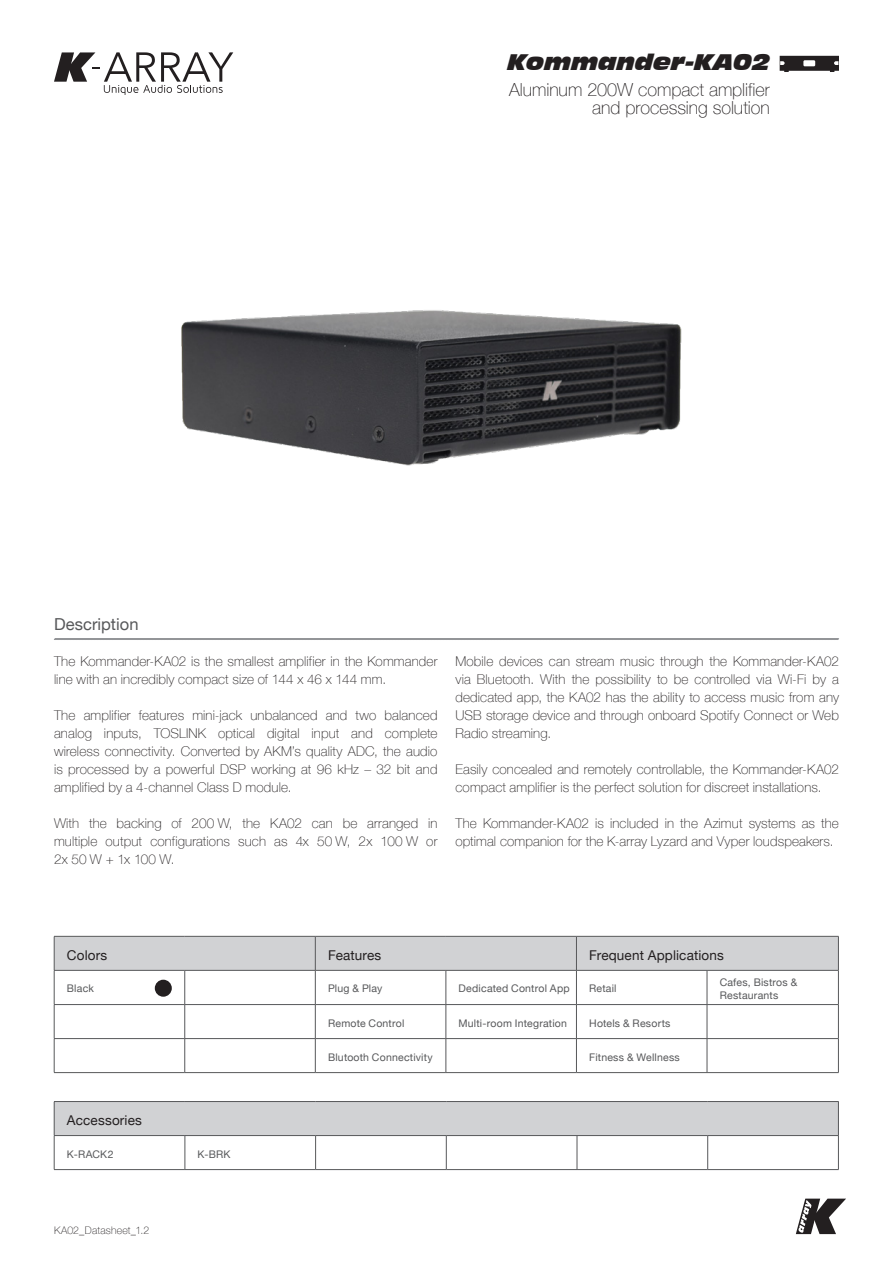
<style>
.page{position:relative;width:893px;height:1263px;background:#fff}
.page>*{position:absolute;margin:0;border:0;box-sizing:border-box;transform-origin:0 0}
.Product_Name{font:italic 21px "Incised 901 BT Nord";color:#231f20}
.PayOff_12_12_R{font:100 18px "Helvetica Neue";color:#231f20}
.T2_HN_Reg_11_12_L{font:16.5px "Helvetica Neue";letter-spacing:.005em;color:#57585a}
.HN_Thin_9_12_J{font:100 13.5px/18px "Helvetica Neue";letter-spacing:.01em;color:#231f20}
.TAB_Head_9_12_L{font:13.5px "Helvetica Neue";letter-spacing:.01em;color:#231f20}
.TAB_Cella_7_9_L{font:10.5px/13.5px "Helvetica Neue";letter-spacing:.02em;color:#57585a}
.t1{font:100 10.5px "Helvetica Neue";letter-spacing:.015em;color:#231f20}
</style>
<div class="page">
<svg style="left:54px;top:52px;width:179px;height:43px"></svg>
<svg style="left:796px;top:1198px;width:50px;height:36px"></svg>
<div style="left:55px;top:937px;width:783px;height:33px;background:#d1d2d4"></div>
<hr style="left:315px;top:936px;width:1px;height:34px;background:#57585a">
<hr style="left:576px;top:970px;width:1px;height:34px;background:#57585a">
<hr style="left:576px;top:1005px;width:1px;height:33px;background:#57585a">
<hr style="left:576px;top:1039px;width:1px;height:33px;background:#57585a">
<hr style="left:446px;top:970px;width:1px;height:34px;background:#57585a">
<hr style="left:707px;top:970px;width:1px;height:34px;background:#57585a">
<hr style="left:315px;top:1004px;width:131px;height:1px;background:#57585a">
<hr style="left:446px;top:1004px;width:130px;height:1px;background:#57585a">
<hr style="left:446px;top:1005px;width:1px;height:33px;background:#57585a">
<hr style="left:576px;top:1004px;width:131px;height:1px;background:#57585a">
<hr style="left:707px;top:1004px;width:132px;height:1px;background:#57585a">
<hr style="left:707px;top:1005px;width:1px;height:33px;background:#57585a">
<hr style="left:315px;top:1038px;width:131px;height:1px;background:#57585a">
<hr style="left:446px;top:1038px;width:130px;height:1px;background:#57585a">
<hr style="left:446px;top:1039px;width:1px;height:33px;background:#57585a">
<hr style="left:576px;top:1038px;width:131px;height:1px;background:#57585a">
<hr style="left:707px;top:1038px;width:132px;height:1px;background:#57585a">
<hr style="left:707px;top:1039px;width:1px;height:33px;background:#57585a">
<hr style="left:576px;top:936px;width:1px;height:34px;background:#57585a">
<hr style="left:54px;top:1004px;width:131px;height:1px;background:#57585a">
<hr style="left:185px;top:1004px;width:130px;height:1px;background:#57585a">
<hr style="left:54px;top:1038px;width:131px;height:1px;background:#57585a">
<hr style="left:185px;top:1038px;width:130px;height:1px;background:#57585a">
<hr style="left:54px;top:970px;width:1px;height:34px;background:#57585a">
<hr style="left:838px;top:970px;width:1px;height:34px;background:#57585a">
<hr style="left:54px;top:1005px;width:1px;height:33px;background:#57585a">
<hr style="left:838px;top:1005px;width:1px;height:33px;background:#57585a">
<hr style="left:54px;top:1039px;width:1px;height:33px;background:#57585a">
<hr style="left:838px;top:1039px;width:1px;height:33px;background:#57585a">
<hr style="left:54px;top:1072px;width:131px;height:1px;background:#57585a">
<hr style="left:315px;top:1072px;width:131px;height:1px;background:#57585a">
<hr style="left:446px;top:1072px;width:130px;height:1px;background:#57585a">
<hr style="left:576px;top:1072px;width:131px;height:1px;background:#57585a">
<hr style="left:707px;top:1072px;width:132px;height:1px;background:#57585a">
<hr style="left:54px;top:936px;width:131px;height:1px;background:#57585a">
<hr style="left:54px;top:936px;width:1px;height:34px;background:#57585a">
<hr style="left:185px;top:936px;width:130px;height:1px;background:#57585a">
<hr style="left:315px;top:936px;width:131px;height:1px;background:#57585a">
<hr style="left:446px;top:936px;width:130px;height:1px;background:#57585a">
<hr style="left:576px;top:936px;width:131px;height:1px;background:#57585a">
<hr style="left:707px;top:936px;width:132px;height:1px;background:#57585a">
<hr style="left:838px;top:936px;width:1px;height:34px;background:#57585a">
<hr style="left:54px;top:970px;width:131px;height:1px;background:#57585a">
<hr style="left:185px;top:970px;width:130px;height:1px;background:#57585a">
<hr style="left:315px;top:970px;width:131px;height:1px;background:#57585a">
<hr style="left:446px;top:970px;width:130px;height:1px;background:#57585a">
<hr style="left:576px;top:970px;width:131px;height:1px;background:#57585a">
<hr style="left:707px;top:970px;width:132px;height:1px;background:#57585a">
<hr style="left:184px;top:970px;width:1px;height:34px;background:#57585a">
<hr style="left:315px;top:970px;width:1px;height:34px;background:#57585a">
<hr style="left:184px;top:1005px;width:1px;height:33px;background:#57585a">
<hr style="left:315px;top:1005px;width:1px;height:33px;background:#57585a">
<hr style="left:184px;top:1039px;width:1px;height:33px;background:#57585a">
<hr style="left:315px;top:1039px;width:1px;height:33px;background:#57585a">
<hr style="left:185px;top:1072px;width:130px;height:1px;background:#57585a">
<div style="left:155px;top:980px;width:17px;height:17px;background:#231f20;border-radius:50%"></div>
<div style="left:54px;top:1101px;width:784px;height:34px;background:#d1d2d4"></div>
<hr style="left:315px;top:1136px;width:1px;height:33px;background:#57585a">
<hr style="left:446px;top:1136px;width:1px;height:33px;background:#57585a">
<hr style="left:577px;top:1136px;width:1px;height:33px;background:#57585a">
<hr style="left:707px;top:1136px;width:1px;height:33px;background:#57585a">
<hr style="left:185px;top:1136px;width:1px;height:33px;background:#57585a">
<hr style="left:54px;top:1101px;width:131px;height:1px;background:#57585a">
<hr style="left:54px;top:1102px;width:1px;height:33px;background:#57585a">
<hr style="left:185px;top:1101px;width:131px;height:1px;background:#57585a">
<hr style="left:316px;top:1101px;width:130px;height:1px;background:#57585a">
<hr style="left:446px;top:1101px;width:131px;height:1px;background:#57585a">
<hr style="left:577px;top:1101px;width:131px;height:1px;background:#57585a">
<hr style="left:708px;top:1101px;width:131px;height:1px;background:#57585a">
<hr style="left:838px;top:1102px;width:1px;height:33px;background:#57585a">
<hr style="left:54px;top:1135px;width:131px;height:1px;background:#57585a">
<hr style="left:185px;top:1135px;width:131px;height:1px;background:#57585a">
<hr style="left:316px;top:1135px;width:130px;height:1px;background:#57585a">
<hr style="left:446px;top:1135px;width:131px;height:1px;background:#57585a">
<hr style="left:577px;top:1135px;width:131px;height:1px;background:#57585a">
<hr style="left:708px;top:1135px;width:131px;height:1px;background:#57585a">
<hr style="left:54px;top:1136px;width:1px;height:33px;background:#57585a">
<hr style="left:838px;top:1136px;width:1px;height:33px;background:#57585a">
<hr style="left:54px;top:1169px;width:131px;height:1px;background:#57585a">
<hr style="left:185px;top:1169px;width:131px;height:1px;background:#57585a">
<hr style="left:316px;top:1169px;width:130px;height:1px;background:#57585a">
<hr style="left:446px;top:1169px;width:131px;height:1px;background:#57585a">
<hr style="left:577px;top:1169px;width:131px;height:1px;background:#57585a">
<hr style="left:708px;top:1169px;width:131px;height:1px;background:#57585a">
<hr style="left:54px;top:638px;width:785px;height:2px;background:#939598">
<svg style="left:780px;top:56px;width:59px;height:16px"></svg>
<img style="left:181px;top:310px;width:501px;height:156px">
<p class="Product_Name" style="left:508px;top:50px;width:264px">Kommander-KA02</p>
<p class="PayOff_12_12_R" style="left:509px;top:76px;width:262px">Aluminum 200W compact amplifier</p>
<p class="PayOff_12_12_R" style="left:592px;top:94px;width:179px">and processing solution</p>
<p class="T2_HN_Reg_11_12_L" style="left:54px;top:612px;width:86px">Description</p>
<p class="HN_Thin_9_12_J" style="left:54px;top:652px;width:385px">The Kommander-KA02 is the smallest amplifier in the Kommander line with an incredibly compact size of 144 x 46 x 144 mm.</p>
<p class="HN_Thin_9_12_J" style="left:54px;top:706px;width:385px;text-align:justify">The amplifier features mini-jack unbalanced and two balanced analog inputs, TOSLINK optical digital input and complete wireless connectivity. Converted by AKM’s quality ADC, the audio is processed by a powerful DSP working at 96 kHz – 32 bit and amplified by a 4-channel Class D module.</p>
<p class="HN_Thin_9_12_J" style="left:54px;top:814px;width:385px;text-align:justify">With the backing of 200 W, the KA02 can be arranged in multiple output configurations such as 4x 50 W, 2x 100 W or 2x 50 W + 1x 100 W.</p>
<p class="HN_Thin_9_12_J" style="left:455px;top:652px;width:385px;text-align:justify">Mobile devices can stream music through the Kommander-KA02 via Bluetooth. With the possibility to be controlled via Wi-Fi by a dedicated app, the KA02 has the ability to access music from any USB storage device and through onboard Spotify Connect or Web Radio streaming.</p>
<p class="HN_Thin_9_12_J" style="left:455px;top:760px;width:385px">Easily concealed and remotely controllable, the Kommander-KA02 compact amplifier is the perfect solution for discreet installations.</p>
<p class="HN_Thin_9_12_J" style="left:455px;top:814px;width:385px">The Kommander-KA02 is included in the Azimut systems as the optimal companion for the K-array Lyzard and Vyper loudspeakers.</p>
<p class="TAB_Head_9_12_L" style="left:67px;top:945px;width:42px">Colors</p>
<p class="TAB_Head_9_12_L" style="left:328px;top:945px;width:55px">Features</p>
<p class="TAB_Head_9_12_L" style="left:589px;top:945px;width:136px">Frequent Applications</p>
<p class="TAB_Cella_7_9_L" style="left:67px;top:982px;width:29px">Black</p>
<p class="TAB_Cella_7_9_L" style="left:328px;top:982px;width:56px">Plug &amp; Play</p>
<p class="TAB_Cella_7_9_L" style="left:459px;top:982px;width:113px">Dedicated Control App</p>
<p class="TAB_Cella_7_9_L" style="left:589px;top:982px;width:29px">Retail</p>
<p class="TAB_Cella_7_9_L" style="left:720px;top:976px;width:79px">Cafes, Bistros &amp;<br>Restaurants</p>
<p class="TAB_Cella_7_9_L" style="left:328px;top:1017px;width:78px">Remote Control</p>
<p class="TAB_Cella_7_9_L" style="left:459px;top:1017px;width:110px">Multi-room Integration</p>
<p class="TAB_Cella_7_9_L" style="left:589px;top:1017px;width:83px">Hotels &amp; Resorts</p>
<p class="TAB_Cella_7_9_L" style="left:328px;top:1051px;width:106px">Blutooth Connectivity</p>
<p class="TAB_Cella_7_9_L" style="left:589px;top:1051px;width:92px">Fitness &amp; Wellness</p>
<p class="TAB_Head_9_12_L" style="left:67px;top:1110px;width:77px">Accessories</p>
<p class="TAB_Cella_7_9_L" style="left:67px;top:1148px;width:48px">K-RACK2</p>
<p class="TAB_Cella_7_9_L" style="left:198px;top:1148px;width:34px">K-BRK</p>
<p class="t1" style="left:54px;top:1222px;width:97px">KA02_Datasheet_1.2</p>
</div>
